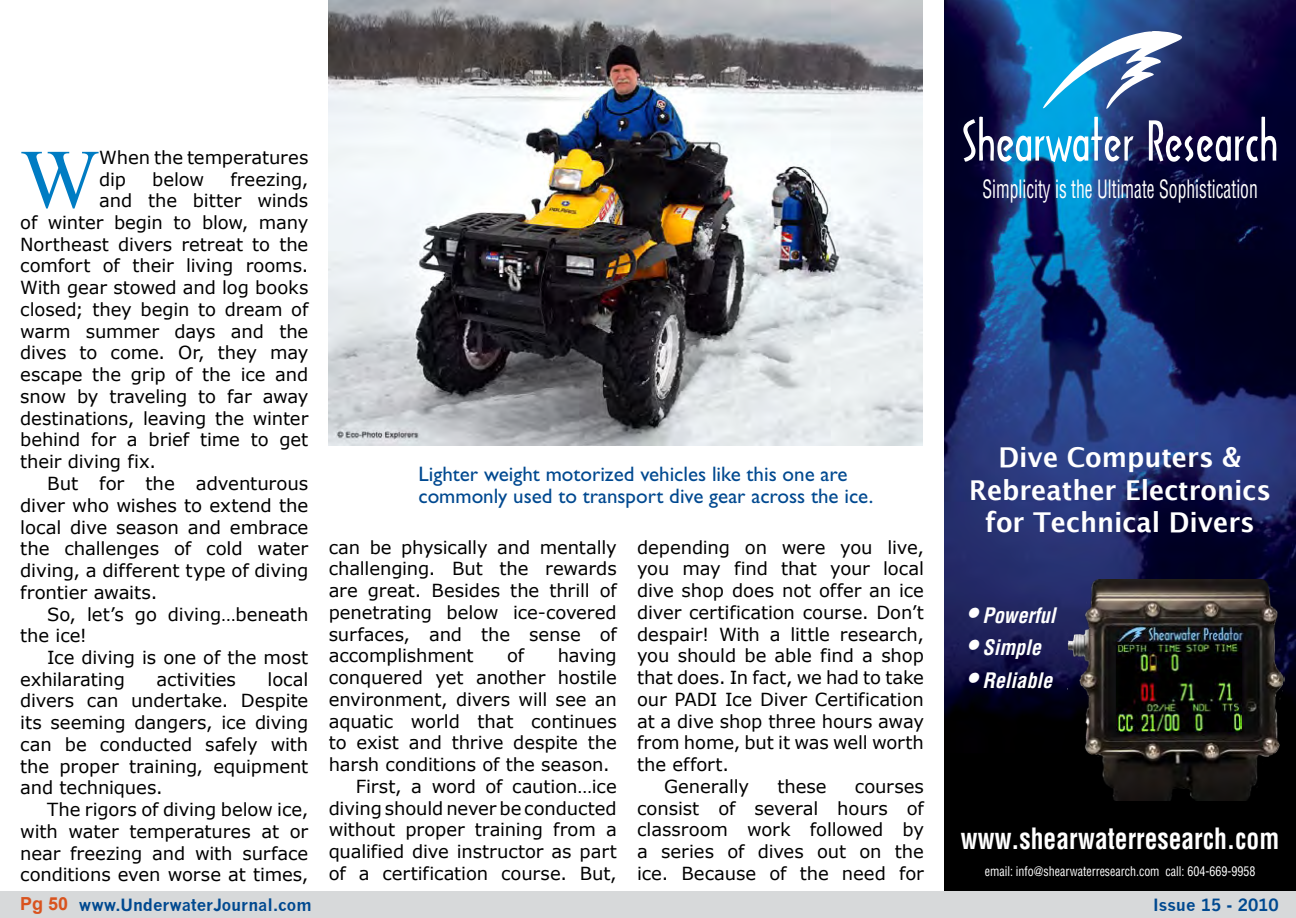
<style>
.page{position:relative;width:1296px;height:918px;background:#fff}
.page>*{position:absolute;margin:0;border:0;box-sizing:border-box;transform-origin:0 0}
.t1{font:83.7px "Times New Roman";color:#007cc3}
.t2{font:700 condensed 28.65px "Helvetica";color:#fff;scale:.89 1}
.t3{font:700 27.3px/32.8px "Lucida Grande";color:#fff;text-align:center;scale:.95 1}
.t4{font:condensed 24.6px "Helvetica";color:#fff;scale:.71 1}
.t5{font:21px/22.5px "Gill Sans";color:#004990}
.t6{font:italic 700 condensed 20.85px "Helvetica";color:#fff}
.t7{font:18px/21.8px "Verdana";letter-spacing:-.005em;color:#000;text-align:justify}
.t8{font:700 16.5px "News Gothic";color:#004990}
.t9{font:condensed 13.05px "Helvetica";color:#fff;scale:.92 1}
.s1{font-size:27.3px}
.s2{font-family:"Arial";font-size:18px;color:#d9531e}
</style>
<div class="page">
<div style="left:0;top:891px;width:1296px;height:27px;background:#d7d9da"></div>
<img style="left:944px;top:0;width:352px;height:891px">
<svg style="left:1043px;top:31px;width:141px;height:78px"></svg>
<svg style="left:1149px;top:117px;width:130px;height:45px"></svg>
<img style="left:963px;top:117px;width:171px;height:45px">
<img style="left:1067px;top:579px;width:217px;height:222px">
<img style="left:1117px;top:642px;width:124px;height:90px">
<img style="left:328px;top:0;width:595px;height:445px">
<h1 class="t1" style="left:20px;top:131px;width:81px">W</h1>
<p class="t7" style="left:99px;top:146px;width:211px">When the temperatures dip</p>
<p class="t7" style="left:152px;top:167px;width:53px">below</p>
<p class="t7" style="left:230px;top:167px;width:80px">freezing,</p>
<p class="t7" style="left:99px;top:189px;width:211px">and the bitter winds</p>
<p class="t7" style="left:20px;top:211px;width:290px">of winter begin to blow, many</p>
<p class="t7" style="left:20px;top:233px;width:290px">Northeast divers retreat to the</p>
<p class="t7" style="left:20px;top:254px;width:290px">comfort of their living rooms.</p>
<p class="t7" style="left:20px;top:276px;width:290px">With gear stowed and log books</p>
<p class="t7" style="left:20px;top:298px;width:290px">closed; they begin to dream of</p>
<p class="t7" style="left:20px;top:320px;width:290px">warm summer days and the</p>
<p class="t7" style="left:20px;top:341px;width:290px">dives to come. Or, they may</p>
<p class="t7" style="left:20px;top:363px;width:290px">escape the grip of the ice and</p>
<p class="t7" style="left:20px;top:385px;width:290px">snow by traveling to far away</p>
<p class="t7" style="left:20px;top:407px;width:290px">destinations, leaving the winter</p>
<p class="t7" style="left:20px;top:428px;width:290px">behind for a brief time to get</p>
<p class="t7" style="left:20px;top:450px;width:137px">their diving fix.</p>
<p class="t7" style="left:47px;top:472px;width:263px">But for the adventurous</p>
<p class="t7" style="left:20px;top:494px;width:290px">diver who wishes to extend the</p>
<p class="t7" style="left:20px;top:515px;width:290px">local dive season and embrace</p>
<p class="t7" style="left:20px;top:537px;width:290px">the challenges of cold water</p>
<p class="t7" style="left:20px;top:559px;width:290px">diving, a different type of diving</p>
<p class="t7" style="left:20px;top:581px;width:139px">frontier awaits.</p>
<p class="t7" style="left:47px;top:603px;width:263px">So, let’s go diving…beneath</p>
<p class="t7" style="left:20px;top:624px;width:68px">the ice!</p>
<p class="t7" style="left:47px;top:646px;width:263px">Ice diving is one of the most</p>
<p class="t7" style="left:20px;top:668px;width:106px">exhilarating</p>
<p class="t7" style="left:157px;top:668px;width:81px">activities</p>
<p class="t7" style="left:20px;top:668px;width:290px;text-indent:247px">local divers can undertake. Despite its seeming dangers, ice diving can be conducted safely with the proper training, equipment and techniques.</p>
<p class="t7" style="left:20px;top:798px;width:290px;text-indent:27px">The rigors of diving below ice, with water temperatures at or near freezing and with surface conditions even worse at times,</p>
<p class="t5" style="left:418px;top:463px;width:456px">Lighter weight motorized vehicles like this one are commonly used to transport dive gear across the ice.</p>
<p class="t7" style="left:329px;top:536px;width:290px">can be physically and mentally challenging. But the rewards are great. Besides the thrill of penetrating below ice-covered surfaces, and the sense of accomplishment</p>
<p class="t7" style="left:507px;top:644px;width:19px">of</p>
<p class="t7" style="left:558px;top:644px;width:61px">having</p>
<p class="t7" style="left:329px;top:666px;width:290px">conquered yet another hostile</p>
<p class="t7" style="left:329px;top:688px;width:290px">environment, divers will see an</p>
<p class="t7" style="left:329px;top:710px;width:290px">aquatic world that continues</p>
<p class="t7" style="left:329px;top:731px;width:290px">to exist and thrive despite the</p>
<p class="t7" style="left:329px;top:753px;width:282px">harsh conditions of the season.</p>
<p class="t7" style="left:356px;top:775px;width:263px">First, a word of caution…ice</p>
<p class="t7" style="left:329px;top:797px;width:290px">diving should never be conducted</p>
<p class="t7" style="left:329px;top:818px;width:290px">without proper training from a</p>
<p class="t7" style="left:329px;top:840px;width:290px">qualified dive instructor as part</p>
<p class="t7" style="left:329px;top:862px;width:290px">of a certification course. But,</p>
<p class="t7" style="left:637px;top:536px;width:288px">depending on were you live,</p>
<p class="t7" style="left:637px;top:557px;width:288px">you may find that your local</p>
<p class="t7" style="left:637px;top:579px;width:288px">dive shop does not offer an ice</p>
<p class="t7" style="left:637px;top:601px;width:288px">diver certification course. Don’t</p>
<p class="t7" style="left:637px;top:623px;width:288px">despair! With a little research,</p>
<p class="t7" style="left:637px;top:644px;width:288px">you should be able find a shop</p>
<p class="t7" style="left:637px;top:666px;width:288px">that does. In fact, we had to take</p>
<p class="t7" style="left:637px;top:688px;width:288px">our PADI Ice Diver Certification</p>
<p class="t7" style="left:637px;top:710px;width:288px">at a dive shop three hours away</p>
<p class="t7" style="left:637px;top:731px;width:288px">from home, but it was well worth</p>
<p class="t7" style="left:637px;top:753px;width:94px">the effort.</p>
<p class="t7" style="left:664px;top:775px;width:87px">Generally</p>
<p class="t7" style="left:777px;top:775px;width:51px">these</p>
<p class="t7" style="left:637px;top:775px;width:288px;text-indent:218px">courses consist of several hours of classroom work followed by a series of dives out on the ice. Because of the need for</p>
<h3 class="t4" style="left:982px;top:173px;width:389px">Simplicity is the Ultimate Sophistication</h3>
<h3 class="t3" style="left:969px;top:440px;width:319px">Dive Computers &amp;<br>Rebreather Electronics for Technical Divers</h3>
<p class="t6" style="left:966px;top:602px;width:96px"><span class="s1">•</span>Powerful</p>
<p class="t6" style="left:966px;top:635px;width:82px"><span class="s1">•</span>Simple</p>
<p class="t6" style="left:966px;top:667px;width:93px"><span class="s1">•</span>Reliable</p>
<h2 class="t2" style="left:961px;top:820px;width:359px">www.shearwaterresearch.com</h2>
<p class="t9" style="left:985px;top:863px;width:296px">email: info@shearwaterresearch.com call: 604-669-9958</p>
<p class="t8" style="left:20px;top:895px;width:293px"><span class="s2">Pg 50</span> www.UnderwaterJournal.com</p>
<p class="t8" style="left:1153px;top:895px;width:127px">Issue 15 - 2010</p>
</div>
